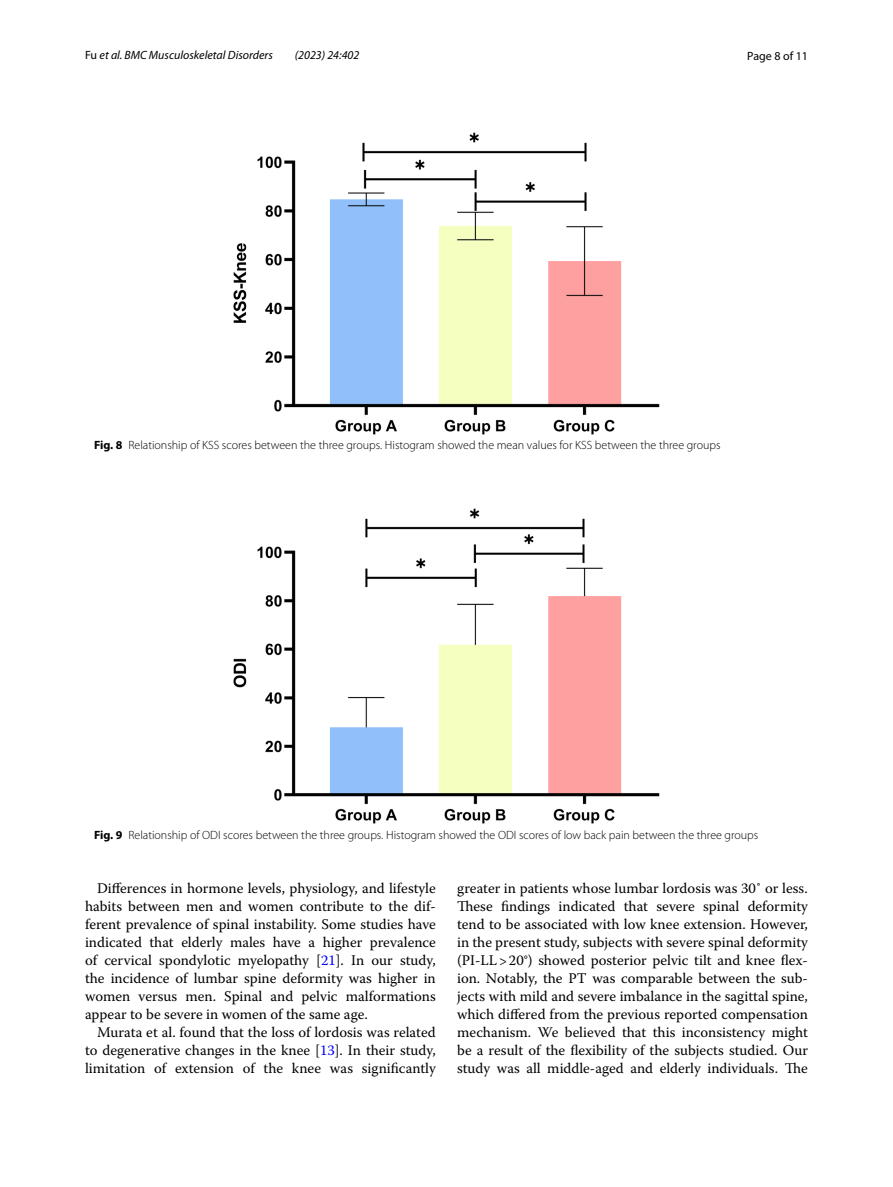
<style>
.page{position:relative;width:893px;height:1187px;background:#fff}
.page>*{position:absolute;margin:0;border:0;box-sizing:border-box;transform-origin:0 0}
.t1{font:14.7px/18px "Warnock Pro";color:#000;text-align:justify}
.t2{font:300 12px "Myriad Pro";color:#000}
.t3{font:italic 12px "Myriad Pro";color:#000}
.t4{font:12px "Myriad Pro";color:#000}
.s1{font-style:normal}
.s2{font-weight:700}
.s3{color:#00f}
</style>
<div class="page">
<img style="left:234px;top:133px;width:425px;height:301px">
<img style="left:234px;top:508px;width:425px;height:315px">
<p class="t3" style="left:85px;top:48px;width:189px"><span class="s1">Fu</span> et al. BMC Musculoskeletal Disorders</p>
<p class="t3" style="left:295px;top:48px;width:66px">(2023) 24:402</p>
<p class="t4" style="left:747px;top:48px;width:62px">Page 8 of 11</p>
<p class="t2" style="left:94px;top:438px;width:628px"><span class="s2">Fig. 8</span> Relationship of KSS scores between the three groups. Histogram showed the mean values for KSS between the three groups</p>
<p class="t2" style="left:94px;top:828px;width:666px"><span class="s2">Fig. 9</span> Relationship of ODI scores between the three groups. Histogram showed the ODI scores of low back pain between the three groups</p>
<p class="t1" style="left:85px;top:879px;width:352px;text-indent:12px">Differences in hormone levels, physiology, and lifestyle habits between men and women contribute to the dif&shy;ferent prevalence of spinal instability. Some studies have indicated that elderly males have a higher prevalence of cervical spondylotic myelopathy [<span class="s3">21</span>]. In our study, the incidence of lumbar spine deformity was higher in women versus men. Spinal and pelvic malformations appear to be severe in women of the same age.</p>
<p class="t1" style="left:85px;top:1023px;width:352px;text-indent:12px">Murata et al. found that the loss of lordosis was related to degenerative changes in the knee [<span class="s3">13</span>]. In their study, limitation of extension of the knee was significantly</p>
<p class="t1" style="left:457px;top:879px;width:352px">greater in patients whose lumbar lordosis was 30˚ or less.<br>These findings indicated that severe spinal deformity tend to be associated with low knee extension. However, in the present study, subjects with severe spinal deformity (PI-LL&gt;20°) showed posterior pelvic tilt and knee flex&shy;ion. Notably, the PT was comparable between the sub&shy;jects with mild and severe imbalance in the sagittal spine, which differed from the previous reported compensation mechanism. We believed that this inconsistency might be a result of the flexibility of the subjects studied. Our study was all middle-aged and elderly individuals. The</p>
</div>
